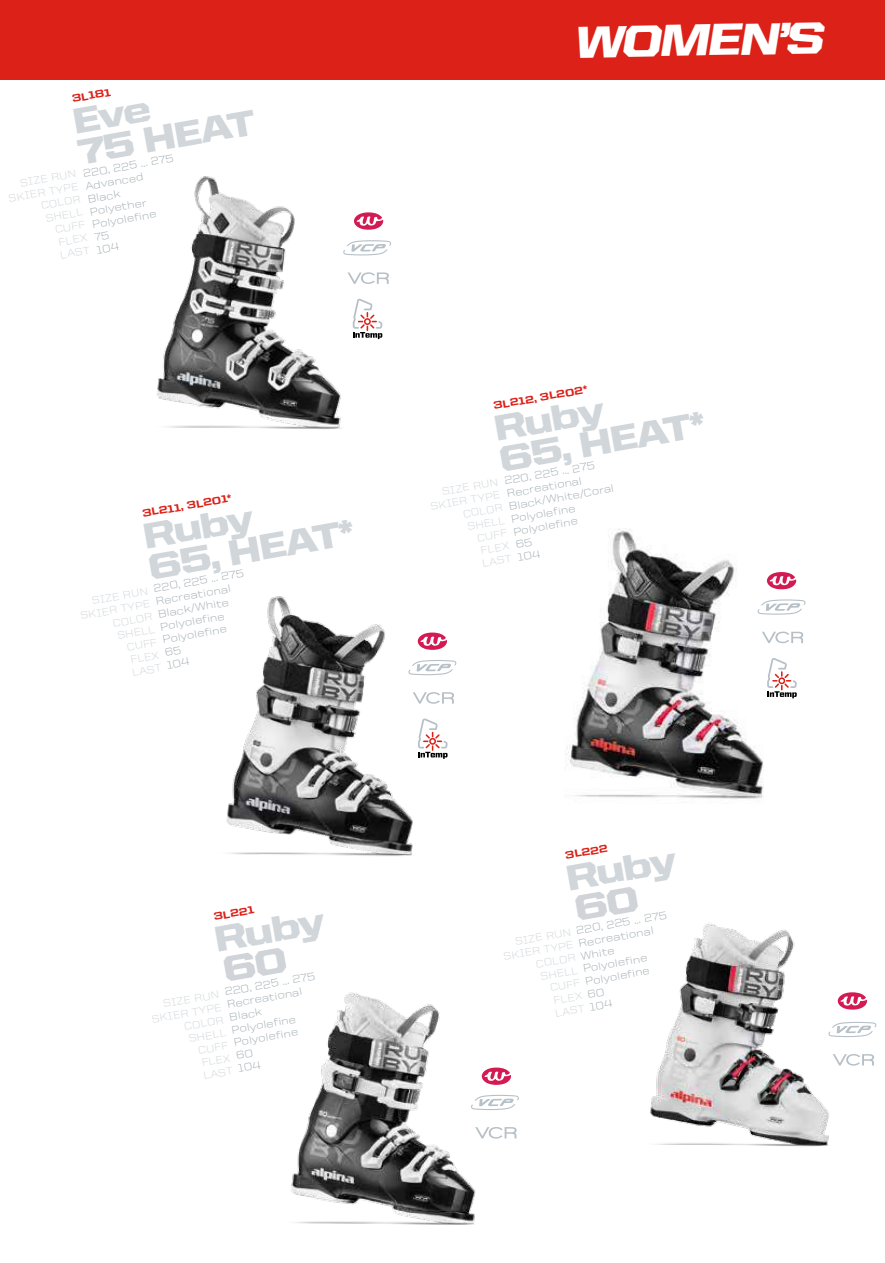
<style>
.page{position:relative;width:885px;height:1263px;background:#fff}
.page>*{position:absolute;margin:0;border:0;box-sizing:border-box;transform-origin:0 0}
.t1{font:900 45px "United Italic Semi Ext";color:#fff}
.t2{font:900 36px/31.5px "United Sans Semi Ext";color:#d1d6da}
.t3{font:300 10.8px/12.9px "United Sans Semi Ext";color:#a3adb2}
.t4{font:300 10.5px/12.9px "United Sans Semi Ext";color:#d1d6da;text-align:right}
.t5{font:800 10.5px "United Sans Semi Ext";color:#db2118}
</style>
<div class="page">
<div style="left:0;top:0;width:884px;height:80px;background:#db2118"></div>
<img style="left:291px;top:992px;width:226px;height:233px">
<img style="left:226px;top:596px;width:222px;height:260px">
<img style="left:157px;top:176px;width:203px;height:253px">
<img style="left:566px;top:529px;width:210px;height:270px">
<img style="left:650px;top:923px;width:207px;height:224px">
<svg style="left:353px;top:299px;width:29px;height:40px"></svg>
<svg style="left:343px;top:240px;width:48px;height:16px"></svg>
<svg style="left:347px;top:272px;width:42px;height:12px"></svg>
<svg style="left:354px;top:212px;width:29px;height:18px"></svg>
<svg style="left:418px;top:718px;width:29px;height:41px"></svg>
<svg style="left:408px;top:660px;width:48px;height:15px"></svg>
<svg style="left:412px;top:692px;width:42px;height:12px"></svg>
<svg style="left:417px;top:632px;width:30px;height:18px"></svg>
<svg style="left:471px;top:1095px;width:48px;height:15px"></svg>
<svg style="left:475px;top:1127px;width:41px;height:11px"></svg>
<svg style="left:481px;top:1067px;width:30px;height:18px"></svg>
<svg style="left:828px;top:1022px;width:48px;height:15px"></svg>
<svg style="left:832px;top:1054px;width:42px;height:11px"></svg>
<svg style="left:837px;top:992px;width:29px;height:17px"></svg>
<svg style="left:767px;top:658px;width:29px;height:40px"></svg>
<svg style="left:757px;top:599px;width:48px;height:16px"></svg>
<svg style="left:761px;top:632px;width:42px;height:11px"></svg>
<svg style="left:766px;top:572px;width:30px;height:17px"></svg>
<p class="t5" style="left:71px;top:93px;width:41px;rotate:-10deg">3L181</p>
<h2 class="t2" style="left:70px;top:105px;width:182px;rotate:-10deg">Eve<br>75 HEAT</h2>
<p class="t3" style="left:82px;top:167px;width:93px;rotate:-10deg">220, 225 ... 275<br>Advanced<br>Black<br>Polyether<br>Polyolefine<br>75<br>104</p>
<p class="t4" style="left:5px;top:179px;width:73px;rotate:-10deg">SIZE RUN<br>SKIER TYPE<br>COLOR<br>SHELL<br>CUFF<br>FLEX<br>LAST</p>
<p class="t5" style="left:141px;top:508px;width:92px;rotate:-10deg">3L211, 3L201*</p>
<h2 class="t2" style="left:140px;top:520px;width:210px;rotate:-10deg">Ruby<br>65, HEAT*</h2>
<p class="t3" style="left:152px;top:582px;width:93px;rotate:-10deg">220, 225 ... 275<br>Recreational<br>Black/White<br>Polyolefine<br>Polyolefine<br>65<br>104</p>
<p class="t4" style="left:77px;top:597px;width:73px;rotate:-10deg">SIZE RUN<br>SKIER TYPE<br>COLOR<br>SHELL<br>CUFF<br>FLEX<br>LAST</p>
<p class="t5" style="left:213px;top:911px;width:42px;rotate:-10deg">3L221</p>
<h2 class="t2" style="left:211px;top:923px;width:114px;rotate:-10deg">Ruby</h2>
<p class="t3" style="left:224px;top:985px;width:93px;rotate:-10deg">220, 225 ... 275<br>Recreational<br>Black<br>Polyolefine<br>Polyolefine<br>60<br>104</p>
<p class="t4" style="left:148px;top:1000px;width:73px;rotate:-10deg">SIZE RUN<br>SKIER TYPE<br>COLOR<br>SHELL<br>CUFF<br>FLEX<br>LAST</p>
<h1 class="t1" style="left:574px;top:16px;width:251px;rotate:-1deg">WOMEN’S</h1>
<p class="t5" style="left:492px;top:400px;width:97px;rotate:-10deg">3L212, 3L202*</p>
<h2 class="t2" style="left:491px;top:413px;width:210px;rotate:-10deg">Ruby<br>65, HEAT*</h2>
<p class="t3" style="left:503px;top:474px;width:108px;rotate:-10deg">220, 225 ... 275<br>Recreational<br>Black/White/Coral<br>Polyolefine<br>Polyolefine<br>65<br>104</p>
<p class="t4" style="left:427px;top:487px;width:73px;rotate:-10deg">SIZE RUN<br>SKIER TYPE<br>COLOR<br>SHELL<br>CUFF<br>FLEX<br>LAST</p>
<p class="t5" style="left:564px;top:849px;width:45px;rotate:-10deg">3L222</p>
<h2 class="t2" style="left:563px;top:862px;width:114px;rotate:-10deg">Ruby</h2>
<p class="t3" style="left:575px;top:924px;width:93px;rotate:-10deg">220, 225 ... 275<br>Recreational<br>White<br>Polyolefine<br>Polyolefine<br>60<br>104</p>
<p class="t4" style="left:500px;top:937px;width:73px;rotate:-10deg">SIZE RUN<br>SKIER TYPE<br>COLOR<br>SHELL<br>CUFF<br>FLEX<br>LAST</p>
</div>
